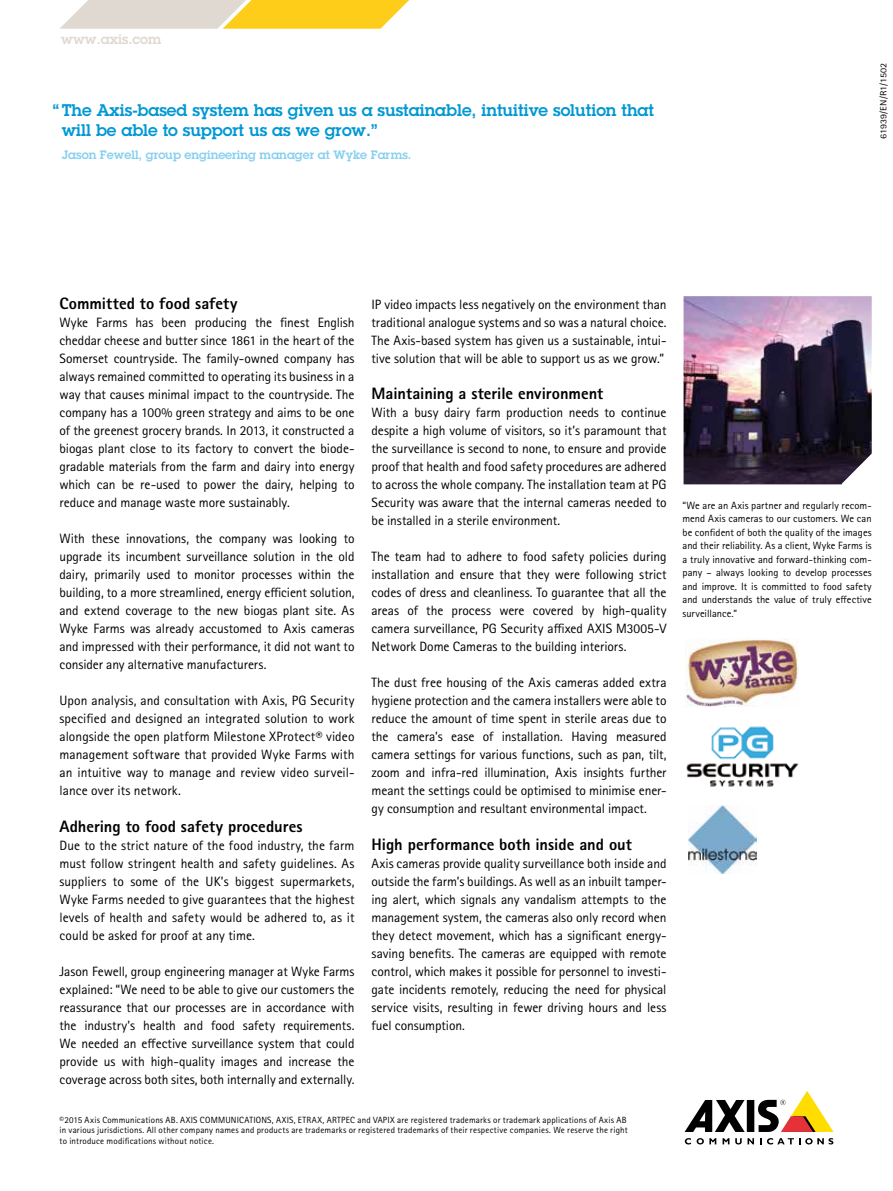
<style>
.page{position:relative;width:893px;height:1191px;background:#fff}
.page>*{position:absolute;margin:0;border:0;box-sizing:border-box;transform-origin:0 0}
.t1{font:800 16.5px "Rotis Sans Serif Pro";color:#000}
.t2{font:600 16.5px/19.8px "Lubalin Graph ECG";color:#0098d4}
.t3{font:13.5px/18px "Rotis Sans Serif Pro";letter-spacing:-.005em;color:#000;text-align:justify}
.t4{font:600 13.5px "Lubalin Graph ECG";color:#dfd9d1}
.t5{font:600 12px "Lubalin Graph ECG";color:#87d0f0}
.t6{font:10.5px/13.5px "Rotis Sans Serif Pro";letter-spacing:.005em;color:#000;text-align:justify}
.t7{font:9px/10.8px "Rotis Sans Serif Pro";letter-spacing:.02em;color:#000}
.t8{font:9px "Rotis Sans Serif Pro";letter-spacing:.02em;color:#000;scale:1.12 1}
</style>
<div class="page">
<div style="left:747px;top:1100px;width:7px;height:32px;background:#000"></div>
<svg style="left:685px;top:1100px;width:60px;height:32px"></svg>
<svg style="left:758px;top:1091px;width:75px;height:41px"></svg>
<svg style="left:685px;top:1138px;width:6px;height:6px"></svg>
<svg style="left:697px;top:1138px;width:19px;height:6px"></svg>
<svg style="left:723px;top:1138px;width:6px;height:6px"></svg>
<svg style="left:735px;top:1138px;width:19px;height:6px"></svg>
<svg style="left:760px;top:1138px;width:73px;height:6px"></svg>
<img style="left:684px;top:296px;width:188px;height:188px">
<img style="left:685px;top:638px;width:114px;height:68px">
<svg style="left:60px;top:0;width:349px;height:29px;background:#f0d783"></svg>
<img style="left:686px;top:726px;width:113px;height:61px">
<img style="left:689px;top:805px;width:68px;height:68px">
<p class="t4" style="left:61px;top:30px;width:102px">www.axis.com</p>
<p class="t2" style="left:62px;top:101px;width:594px;text-indent:-9px">“ The Axis-based system has given us a sustainable, intuitive solution that will be able to support us as we grow.”</p>
<p class="t5" style="left:62px;top:146px;width:351px">Jason Fewell, group engineering manager at Wyke Farms.</p>
<p class="t8" style="left:878px;top:139px;width:70px;rotate:-90deg">61939/EN/R1/1502</p>
<p class="t1" style="left:60px;top:293px;width:179px">Committed to food safety</p>
<p class="t3" style="left:60px;top:314px;width:297px">Wyke Farms has been producing the finest English cheddar cheese and butter since 1861 in the heart of the Somerset countryside. The family-owned company has always remained committed to operating its business in a way that causes minimal impact to the countryside. The company has a 100% green strategy and aims to be one of the greenest grocery brands. In 2013, it constructed a biogas plant close to its factory to convert the biode&shy;gradable materials from the farm and dairy into energy which can be re-used to power the dairy, helping to reduce and manage waste more sustainably.</p>
<p class="t3" style="left:60px;top:530px;width:297px">With these innovations, the company was looking to upgrade its incumbent surveillance solution in the old dairy, primarily used to monitor processes within the building, to a more streamlined, energy efficient solution, and extend coverage to the new biogas plant site. As Wyke Farms was already accustomed to Axis cameras and impressed with their performance, it did not want to consider any alternative manufacturers.</p>
<p class="t3" style="left:60px;top:692px;width:296px">Upon analysis, and consultation with Axis, PG Security specified and designed an integrated solution to work alongside the open platform Milestone XProtect® video management software that provided Wyke Farms with an intuitive way to manage and review video surveil&shy;lance over its network.</p>
<p class="t1" style="left:60px;top:815px;width:244px">Adhering to food safety procedures</p>
<p class="t3" style="left:60px;top:836px;width:297px">Due to the strict nature of the food industry, the farm must follow stringent health and safety guidelines. As suppliers to some of the UK’s biggest supermarkets, Wyke Farms needed to give guarantees that the highest levels of health and safety would be adhered to, as it could be asked for proof at any time.</p>
<p class="t3" style="left:60px;top:962px;width:297px">Jason Fewell, group engineering manager at Wyke Farms explained: “We need to be able to give our customers the reassurance that our processes are in accordance with the industry’s health and food safety requirements.<br>We needed an effective surveillance system that could provide us with high-quality images and increase the coverage across both sites, both internally and externally.</p>
<p class="t3" style="left:372px;top:296px;width:296px">IP video impacts less negatively on the environment than traditional analogue systems and so was a natural choice.<br>The Axis-based system has given us a sustainable, intui&shy;tive solution that will be able to support us as we grow.”</p>
<p class="t1" style="left:372px;top:383px;width:233px">Maintaining a sterile environment</p>
<p class="t3" style="left:372px;top:404px;width:297px">With a busy dairy farm production needs to continue despite a high volume of visitors, so it’s paramount that the surveillance is second to none, to ensure and provide proof that health and food safety procedures are adhered to across the whole company. The installation team at PG Security was aware that the internal cameras needed to be installed in a sterile environment.</p>
<p class="t3" style="left:372px;top:548px;width:297px">The team had to adhere to food safety policies during installation and ensure that they were following strict codes of dress and cleanliness. To guarantee that all the areas of the process were covered by high-quality camera surveillance, PG Security affixed AXIS M3005-V Network Dome Cameras to the building interiors.</p>
<p class="t3" style="left:372px;top:674px;width:297px">The dust free housing of the Axis cameras added extra hygiene protection and the camera installers were able to reduce the amount of time spent in sterile areas due to the camera’s ease of installation. Having measured camera settings for various functions, such as pan, tilt, zoom and infra-red illumination, Axis insights further meant the settings could be optimised to minimise ener&shy;gy consumption and resultant environmental impact.</p>
<p class="t1" style="left:372px;top:833px;width:262px">High performance both inside and out</p>
<p class="t3" style="left:372px;top:854px;width:297px">Axis cameras provide quality surveillance both inside and outside the farm’s buildings. As well as an inbuilt tamper&shy;ing alert, which signals any vandalism attempts to the management system, the cameras also only record when they detect movement, which has a significant energy&shy;saving benefits. The cameras are equipped with remote control, which makes it possible for personnel to investi&shy;gate incidents remotely, reducing the need for physical service visits, resulting in fewer driving hours and less fuel consumption.</p>
<p class="t7" style="left:60px;top:1114px;width:570px">©2015 Axis Communications AB. AXIS COMMUNICATIONS, AXIS, ETRAX, ARTPEC and VAPIX are registered trademarks or trademark applications of Axis AB in various jurisdictions. All other company names and products are trademarks or registered trademarks of their respective companies. We reserve the right to introduce modifications without notice.</p>
<p class="t6" style="left:682px;top:498px;width:191px">“We are an Axis partner and regularly recom&shy;mend Axis cameras to our customers. We can be confident of both the quality of the images and their reliability. As a client, Wyke Farms is a truly innovative and forward-thinking com&shy;pany – always looking to develop processes and improve. It is committed to food safety and understands the value of truly effective surveillance.”</p>
</div>
